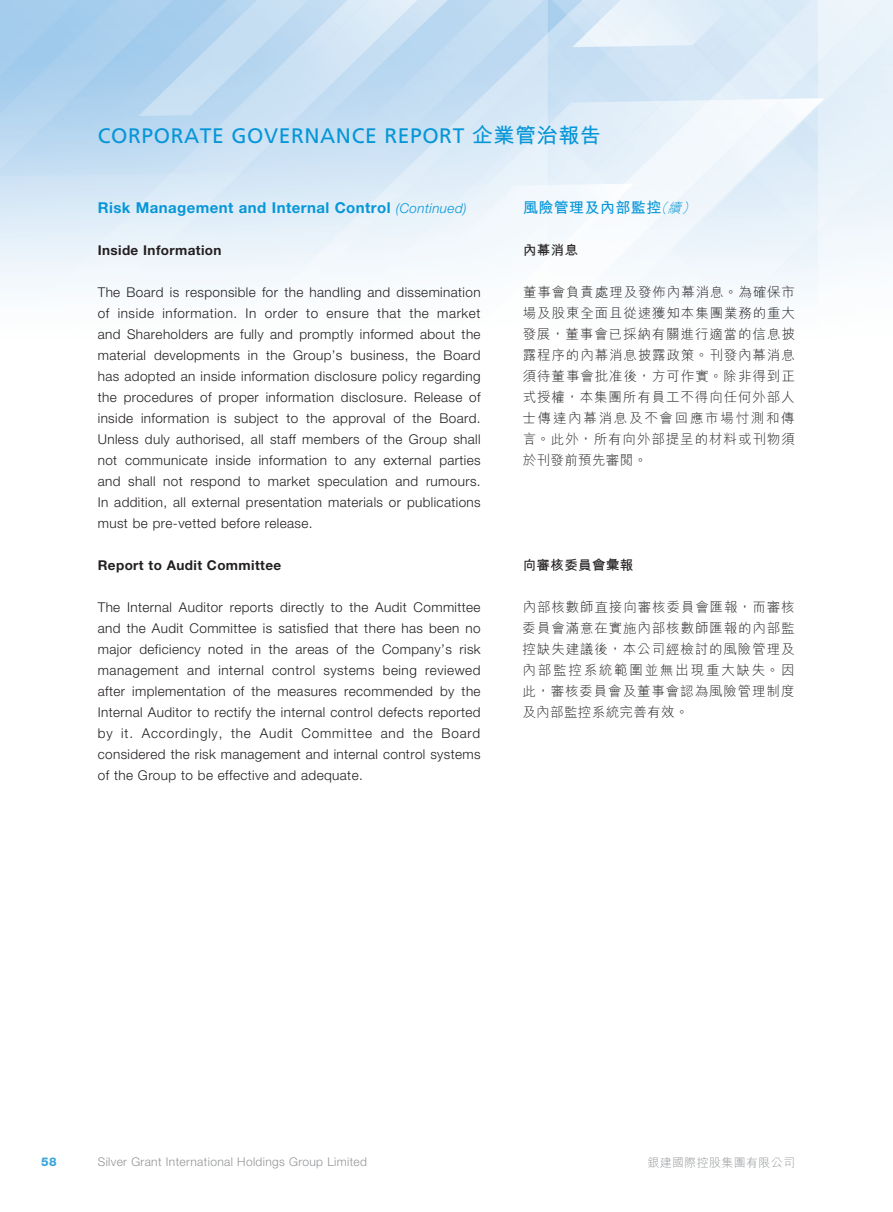
<style>
.page{position:relative;width:893px;height:1212px;background:#fff}
.page>*{position:absolute;margin:0;border:0;box-sizing:border-box;transform-origin:0 0}
.t1{font:21px "Frutiger";letter-spacing:.03em;color:#0696d7}
.t2{font:700 15px "Helvetica Neue";letter-spacing:.03em;color:#0696d7}
.t3{font:700 15px "M Hei HK";letter-spacing:.03em;color:#0696d7}
.t4{font:300 13.5px/21px "Helvetica Neue";letter-spacing:.03em;color:#231f20;text-align:justify}
.t5{font:300 13.5px/21px "M Hei HK";letter-spacing:.07em;color:#231f20;text-align:justify}
.t6{font:700 13.5px "Helvetica Neue";letter-spacing:.03em;color:#231f20}
.t7{font:700 13.5px "M Hei HK";letter-spacing:.03em;color:#231f20}
.t8{font:300 12px "Helvetica Neue";letter-spacing:.03em;color:#939598}
.t9{font:300 12px "M Hei HK";letter-spacing:.03em;color:#939598}
.t10{font:800 12px "Helvetica Neue";color:#3aa5dd}
.s1{font-family:"M Hei HK";font-weight:700}
.s2{font-weight:300;font-style:italic;font-size:13.5px}
</style>
<div class="page">
<h1 class="t1" style="left:98px;top:123px;width:505px">CORPORATE GOVERNANCE REPORT <span class="s1">企業管治報告</span></h1>
<p class="t2" style="left:98px;top:198px;width:370px">Risk Management and Internal Control <span class="s2">(Continued)</span></p>
<p class="t6" style="left:98px;top:242px;width:125px">Inside Information</p>
<p class="t4" style="left:98px;top:281px;width:384px">The Board is responsible for the handling and dissemination of inside information. In order to ensure that the market and Shareholders are fully and promptly informed about the material developments in the Group’s business, the Board has adopted an inside information disclosure policy regarding the procedures of proper information disclosure. Release of inside information is subject to the approval of the Board.<br>Unless duly authorised, all staff members of the Group shall not communicate inside information to any external parties and shall not respond to market speculation and rumours.<br>In addition, all external presentation materials or publications must be pre-vetted before release.</p>
<p class="t6" style="left:98px;top:557px;width:185px">Report to Audit Committee</p>
<p class="t4" style="left:98px;top:596px;width:384px">The Internal Auditor reports directly to the Audit Committee and the Audit Committee is satisfied that there has been no major deficiency noted in the areas of the Company’s risk management and internal control systems being reviewed after implementation of the measures recommended by the Internal Auditor to rectify the internal control defects reported by it. Accordingly, the Audit Committee and the Board considered the risk management and internal control systems of the Group to be effective and adequate.</p>
<p class="t3" style="left:523px;top:197px;width:178px">風險管理及內部監控<span class="s2">（續）</span></p>
<p class="t7" style="left:523px;top:240px;width:57px">內幕消息</p>
<p class="t5" style="left:523px;top:281px;width:274px">董事會負責處理及發佈內幕消息。為確保市場及股東全面且從速獲知本集團業務的重大發展，董事會已採納有關進行適當的信息披露程序的內幕消息披露政策。刊發內幕消息須待董事會批准後，方可作實。除非得到正式授權，本集團所有員工不得向任何外部人士傳達內幕消息及不會回應市場忖測和傳言。此外，所有向外部提呈的材料或刊物須於刊發前預先審閱。</p>
<p class="t7" style="left:523px;top:556px;width:112px">向審核委員會彙報</p>
<p class="t5" style="left:522px;top:596px;width:274px">內部核數師直接向審核委員會匯報，而審核委員會滿意在實施內部核數師匯報的內部監控缺失建議後，本公司經檢討的風險管理及內部監控系統範圍並無出現重大缺失。因此，審核委員會及董事會認為風險管理制度及內部監控系統完善有效。</p>
<p class="t10" style="left:41px;top:1155px;width:17px">58</p>
<p class="t8" style="left:98px;top:1154px;width:271px">Silver Grant International Holdings Group Limited</p>
<p class="t9" style="left:647px;top:1154px;width:149px">銀建國際控股集團有限公司</p>
</div>
